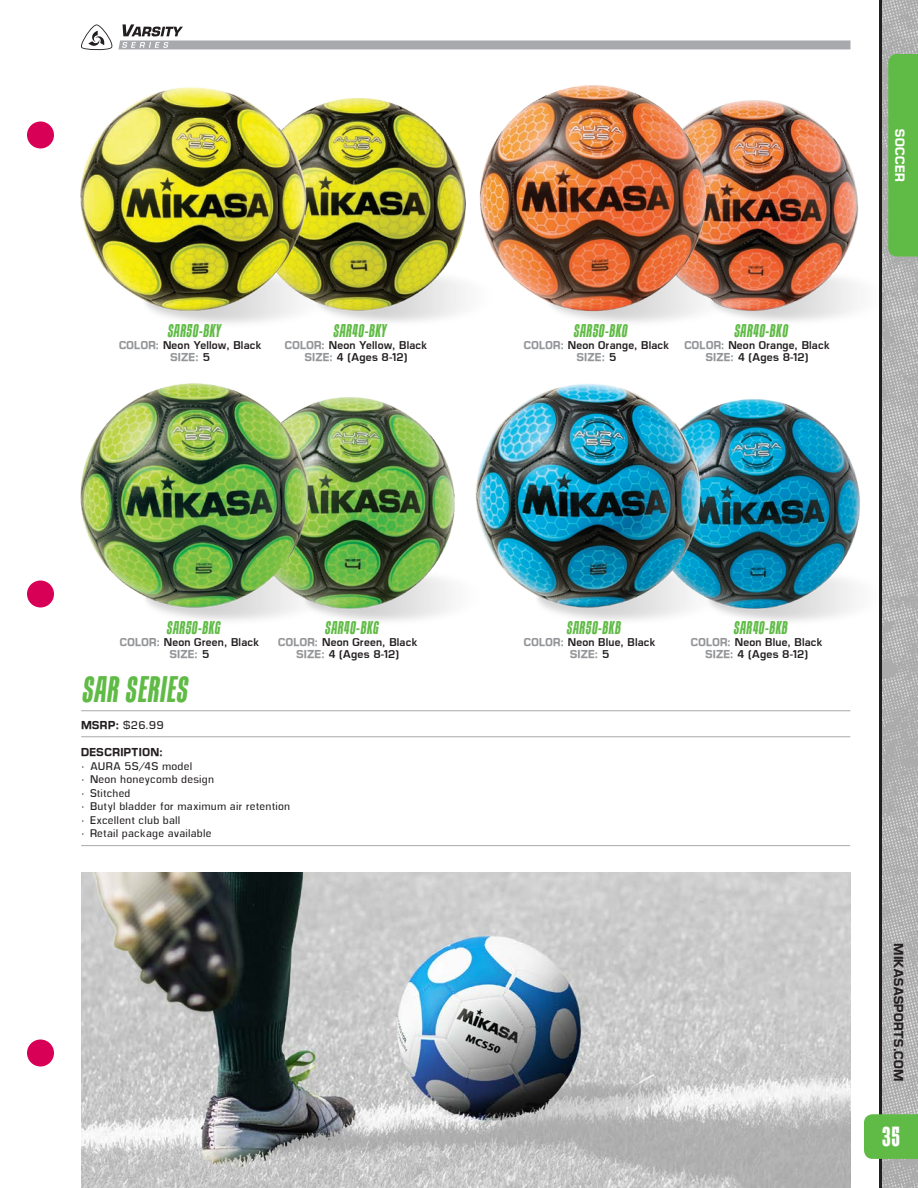
<style>
.page{position:relative;width:918px;height:1188px;background:#fff}
.page>*{position:absolute;margin:0;border:0;box-sizing:border-box;transform-origin:0 0}
.Product_Names{font:italic 700 36px "Tandelle";letter-spacing:.03em;color:#60bb46}
.t1{font:700 27px "Tandelle";color:#fff}
.Product_Names-2{font:italic 700 18px "Tandelle";letter-spacing:.03em;color:#60bb46}
.t2{font:700 12px "Mikasa Sports";letter-spacing:.015em;color:#231f20}
.t3{font:700 12px "Mikasa Sports";letter-spacing:.015em;color:#fff}
.Product_Info{font:10.5px "Mikasa Sports";letter-spacing:.015em;color:#231f20}
.Body_copy{font:300 10.5px "Mikasa Sports";letter-spacing:.02em;color:#231f20;scale:.96 1}
.Product_Info-2{font:700 10.5px "Mikasa Sports";letter-spacing:.01em;color:#939598}
.Product_Info-3{font:700 10.5px "Mikasa Sports";letter-spacing:.035em;color:#231f20}
.Product_Info-4{font:300 10.5px "Mikasa Sports";color:#231f20}
.s1{font-weight:700;color:#939598}
.s2{font-weight:400;color:#231f20}
.s3{font-weight:700}
</style>
<div class="page">
<img style="left:882px;top:0;width:36px;height:1188px">
<hr style="left:879px;top:0;width:3px;height:1188px;background:#231f20">
<img style="left:352px;top:397px;width:103px;height:224px">
<img style="left:754px;top:94px;width:150px;height:238px">
<img style="left:743px;top:394px;width:158px;height:237px">
<img style="left:80px;top:383px;width:272px;height:237px">
<img style="left:511px;top:85px;width:243px;height:238px">
<img style="left:475px;top:384px;width:268px;height:236px">
<img style="left:350px;top:98px;width:161px;height:224px">
<img style="left:80px;top:87px;width:270px;height:237px">
<div style="left:864px;top:1114px;width:54px;height:45px;background:#60bb46"></div>
<div style="left:888px;top:54px;width:30px;height:202px;background:#60bb46"></div>
<hr style="left:81px;top:736px;width:769px;height:1px;background:#a8a9ad">
<hr style="left:81px;top:845px;width:769px;height:1px;background:#a8a9ad">
<hr style="left:81px;top:710px;width:769px;height:1px;background:#a8a9ad">
<svg style="left:81px;top:24px;width:770px;height:26px"></svg>
<img style="left:81px;top:873px;width:769px;height:315px">
<div style="left:27px;top:1040px;width:27px;height:26px;background:#d80056;border-radius:50%"></div>
<div style="left:27px;top:580px;width:27px;height:28px;background:#d80056;border-radius:50%"></div>
<div style="left:27px;top:122px;width:27px;height:26px;background:#d80056;border-radius:50%"></div>
<p class="Product_Names-2" style="left:167px;top:321px;width:55px">SAR50-BKY</p>
<p class="Product_Info" style="left:119px;top:339px;width:144px"><span class="s1">COLOR:</span> Neon Yellow, Black</p>
<p class="Product_Info-2" style="left:171px;top:351px;width:41px">SIZE: <span class="s2">5</span></p>
<p class="Product_Names-2" style="left:333px;top:321px;width:55px">SAR40-BKY</p>
<p class="Product_Info" style="left:285px;top:339px;width:144px"><span class="s1">COLOR:</span> Neon Yellow, Black</p>
<p class="Product_Info" style="left:305px;top:351px;width:104px"><span class="s1">SIZE:</span> 4 (Ages 8-12)</p>
<p class="Product_Names-2" style="left:573px;top:321px;width:55px">SAR50-BKO</p>
<p class="Product_Info" style="left:524px;top:339px;width:147px"><span class="s1">COLOR:</span> Neon Orange, Black</p>
<p class="Product_Info-2" style="left:577px;top:351px;width:41px">SIZE: <span class="s2">5</span></p>
<p class="Product_Names-2" style="left:734px;top:321px;width:55px">SAR40-BKO</p>
<p class="Product_Info" style="left:684px;top:339px;width:147px"><span class="s1">COLOR:</span> Neon Orange, Black</p>
<p class="Product_Info" style="left:706px;top:351px;width:104px"><span class="s1">SIZE:</span> 4 (Ages 8-12)</p>
<p class="t3" style="left:908px;top:129px;width:54px;rotate:90deg">SOCCER</p>
<p class="Product_Names-2" style="left:166px;top:618px;width:55px">SAR50-BKG</p>
<p class="Product_Info" style="left:120px;top:636px;width:141px"><span class="s1">COLOR:</span> Neon Green, Black</p>
<p class="Product_Info-2" style="left:170px;top:648px;width:41px">SIZE: <span class="s2">5</span></p>
<p class="Product_Names-2" style="left:325px;top:618px;width:55px">SAR40-BKG</p>
<p class="Product_Info" style="left:278px;top:636px;width:141px"><span class="s1">COLOR:</span> Neon Green, Black</p>
<p class="Product_Info" style="left:297px;top:648px;width:104px"><span class="s1">SIZE:</span> 4 (Ages 8-12)</p>
<p class="Product_Names" style="left:81px;top:669px;width:108px">SAR SERIES</p>
<p class="Product_Info-4" style="left:81px;top:719px;width:84px"><span class="s3">MSRP:</span> $26.99</p>
<p class="Product_Info-3" style="left:81px;top:746px;width:84px">DESCRIPTION:</p>
<p class="Body_copy" style="left:81px;top:759px;width:117px">· AURA 5S/4S model</p>
<p class="Body_copy" style="left:81px;top:773px;width:140px">· Neon honeycomb design</p>
<p class="Body_copy" style="left:81px;top:786px;width:53px">· Stitched</p>
<p class="Body_copy" style="left:81px;top:800px;width:220px">· Butyl bladder for maximum air retention</p>
<p class="Body_copy" style="left:81px;top:813px;width:105px">· Excellent club ball</p>
<p class="Body_copy" style="left:81px;top:827px;width:138px">· Retail package available</p>
<p class="Product_Names-2" style="left:566px;top:618px;width:55px">SAR50-BKB</p>
<p class="Product_Info" style="left:524px;top:636px;width:134px"><span class="s1">COLOR:</span> Neon Blue, Black</p>
<p class="Product_Info-2" style="left:570px;top:648px;width:41px">SIZE: <span class="s2">5</span></p>
<p class="Product_Names-2" style="left:733px;top:618px;width:55px">SAR40-BKB</p>
<p class="Product_Info" style="left:691px;top:636px;width:134px"><span class="s1">COLOR:</span> Neon Blue, Black</p>
<p class="Product_Info" style="left:705px;top:648px;width:104px"><span class="s1">SIZE:</span> 4 (Ages 8-12)</p>
<p class="t2" style="left:906px;top:943px;width:140px;rotate:90deg">MIKASASPORTS.COM</p>
<h2 class="t1" style="left:882px;top:1121px;width:19px">35</h2>
</div>
